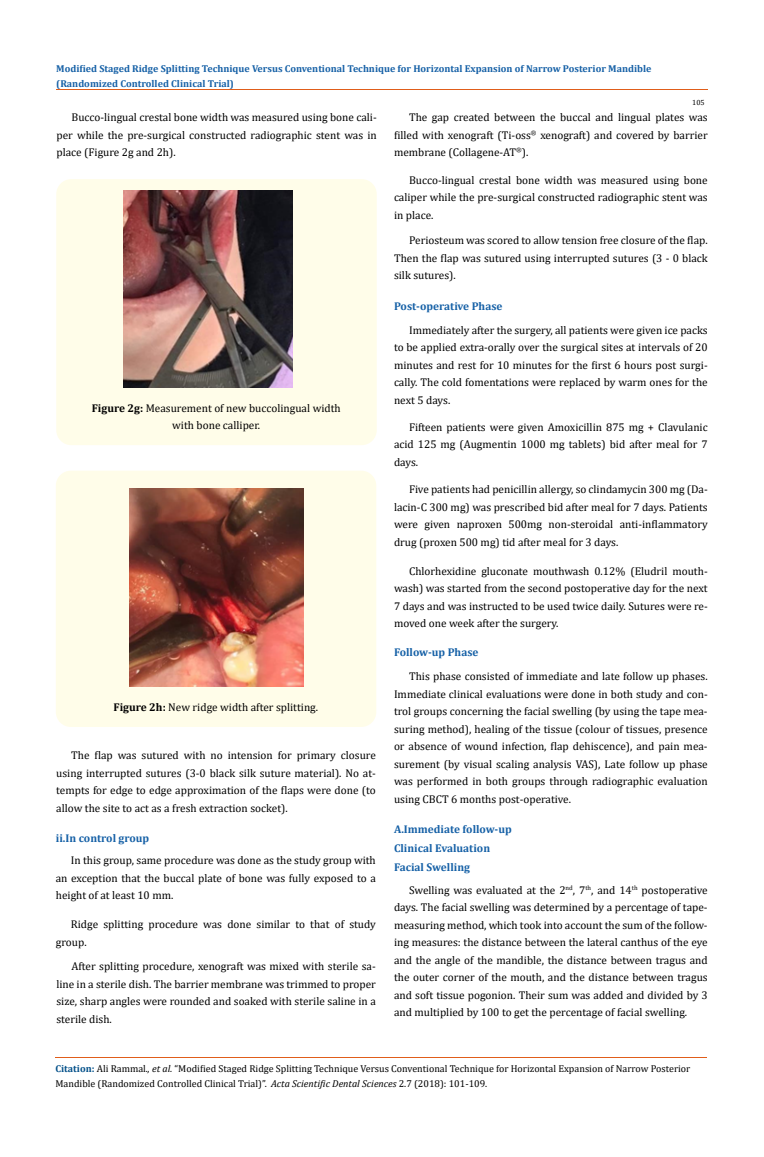
<style>
.page{position:relative;width:764px;height:1157px;background:#fff}
.page>*{position:absolute;margin:0;border:0;box-sizing:border-box;transform-origin:0 0}
.t1{font:11.25px/17.5px "Cambria";color:#000;text-align:justify}
.t2{font:700 11.25px/19px "Cambria";color:#1560a6}
.t3{font:10px/15px "Cambria";color:#000}
.t4{font:700 10px/15px "Cambria";color:#1560a6}
.t5{font:7.5px "Cambria";color:#000}
.s1{font-weight:700}
.s2{font-weight:700;color:#035089}
.s3{font-style:italic}
</style>
<div class="page">
<div style="left:56px;top:179px;width:321px;height:266px;background:#fffde9;border-radius:15px"></div>
<img style="left:124px;top:190px;width:168px;height:197px">
<div style="left:56px;top:470px;width:320px;height:256px;background:#fffde9;border-radius:15px"></div>
<img style="left:130px;top:488px;width:173px;height:198px">
<hr style="left:56px;top:90px;width:652px;height:1px;background:#e05d1a">
<hr style="left:55px;top:1056px;width:652px;height:1px;background:#e05d1a">
<p class="t4" style="left:56px;top:61px;width:597px">Modified Staged Ridge Splitting Technique Versus Conventional Technique for Horizontal Expansion of Narrow Posterior Mandible (Randomized Controlled Clinical Trial)</p>
<p class="t5" style="left:692px;top:98px;width:14px">105</p>
<p class="t1" style="left:57px;top:109px;width:322px;text-indent:15px">Bucco-lingual crestal bone width was measured using bone cali&shy;per while the pre-surgical constructed radiographic stent was in place (Figure 2g and 2h).</p>
<p class="t1" style="left:92px;top:399px;width:250px;text-align:center"><span class="s1">Figure 2g:</span> Measurement of new buccolingual width with bone calliper.</p>
<p class="t1" style="left:113px;top:698px;width:206px"><span class="s1">Figure 2h:</span> New ridge width after splitting.</p>
<p class="t1" style="left:56px;top:746px;width:321px;text-indent:15px">The flap was sutured with no intension for primary closure using interrupted sutures (3-0 black silk suture material). No at&shy;tempts for edge to edge approximation of the flaps were done (to allow the site to act as a fresh extraction socket).</p>
<p class="t2" style="left:56px;top:827px;width:95px">ii.In control group</p>
<p class="t1" style="left:56px;top:851px;width:321px;text-indent:15px">In this group, same procedure was done as the study group with an exception that the buccal plate of bone was fully exposed to a height of at least 10 mm.</p>
<p class="t1" style="left:56px;top:915px;width:321px;text-indent:15px">Ridge splitting procedure was done similar to that of study group.</p>
<p class="t1" style="left:56px;top:957px;width:321px;text-indent:15px">After splitting procedure, xenograft was mixed with sterile sa&shy;line in a sterile dish. The barrier membrane was trimmed to proper size, sharp angles were rounded and soaked with sterile saline in a sterile dish.</p>
<p class="t1" style="left:394px;top:108px;width:315px;text-indent:15px">The gap created between the buccal and lingual plates was filled with xenograft (Ti-oss<sup>®</sup> xenograft) and covered by barrier membrane (Collagene-AT<sup>®</sup>).</p>
<p class="t1" style="left:394px;top:171px;width:315px;text-indent:15px">Bucco-lingual crestal bone width was measured using bone caliper while the pre-surgical constructed radiographic stent was in place.</p>
<p class="t1" style="left:394px;top:231px;width:315px;text-indent:15px">Periosteum was scored to allow tension free closure of the flap.<br>Then the flap was sutured using interrupted sutures (3 - 0 black silk sutures).</p>
<p class="t2" style="left:394px;top:296px;width:110px">Post-operative Phase</p>
<p class="t1" style="left:394px;top:321px;width:315px;text-indent:15px">Immediately after the surgery, all patients were given ice packs to be applied extra-orally over the surgical sites at intervals of 20 minutes and rest for 10 minutes for the first 6 hours post surgi&shy;cally. The cold fomentations were replaced by warm ones for the next 5 days.</p>
<p class="t1" style="left:394px;top:418px;width:315px;text-indent:15px">Fifteen patients were given Amoxicillin 875 mg + Clavulanic acid 125 mg (Augmentin 1000 mg tablets) bid after meal for 7 days.</p>
<p class="t1" style="left:394px;top:481px;width:315px;text-indent:15px">Five patients had penicillin allergy, so clindamycin 300 mg (Da&shy;lacin-C 300 mg) was prescribed bid after meal for 7 days. Patients were given naproxen 500mg non-steroidal anti-inflammatory drug (proxen 500 mg) tid after meal for 3 days.</p>
<p class="t1" style="left:394px;top:562px;width:315px;text-indent:15px">Chlorhexidine gluconate mouthwash 0.12% (Eludril mouth&shy;wash) was started from the second postoperative day for the next 7 days and was instructed to be used twice daily. Sutures were re&shy;moved one week after the surgery.</p>
<p class="t2" style="left:394px;top:642px;width:86px">Follow-up Phase</p>
<p class="t1" style="left:394px;top:667px;width:315px;text-indent:15px">This phase consisted of immediate and late follow up phases.<br>Immediate clinical evaluations were done in both study and con&shy;trol groups concerning the facial swelling (by using the tape mea&shy;suring method), healing of the tissue (colour of tissues, presence or absence of wound infection, flap dehiscence), and pain mea&shy;surement (by visual scaling analysis VAS), Late follow up phase was performed in both groups through radiographic evaluation using CBCT 6 months post-operative.</p>
<p class="t2" style="left:394px;top:818px;width:119px">A.Immediate follow-up<br>Clinical Evaluation<br>Facial Swelling</p>
<p class="t1" style="left:394px;top:881px;width:315px;text-indent:15px">Swelling was evaluated at the 2<sup>nd</sup>, 7<sup>th</sup>, and 14<sup>th</sup> postoperative days. The facial swelling was determined by a percentage of tape&shy;measuring method, which took into account the sum of the follow&shy;ing measures: the distance between the lateral canthus of the eye and the angle of the mandible, the distance between tragus and the outer corner of the mouth, and the distance between tragus and soft tissue pogonion. Their sum was added and divided by 3 and multiplied by 100 to get the percentage of facial swelling.</p>
<p class="t3" style="left:55px;top:1060px;width:636px"><span class="s2">Citation:</span> Ali Rammal<span class="s3">., et al.</span> “Modified Staged Ridge Splitting Technique Versus Conventional Technique for Horizontal Expansion of Narrow Posterior<br>Mandible (Randomized Controlled Clinical Trial)”. <span class="s3">Acta Scientific Dental Sciences</span> 2.7 (2018): 101-109.</p>
</div>
